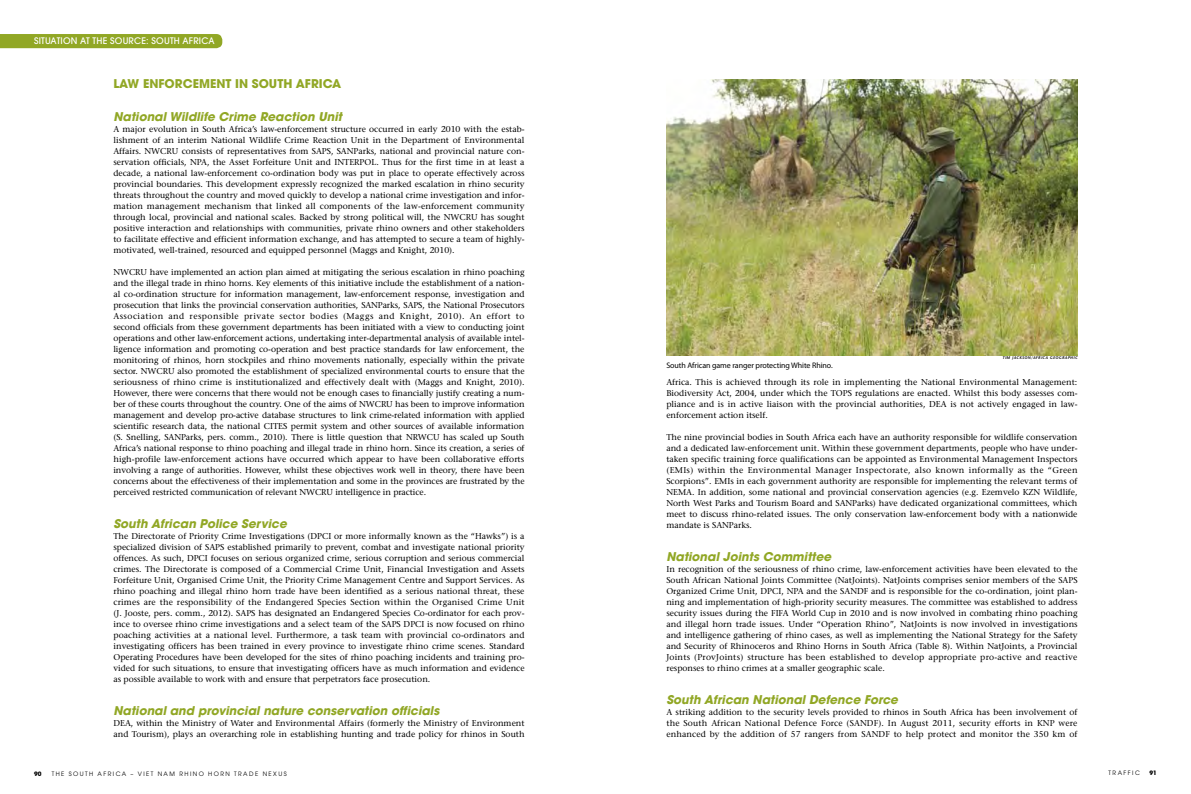
<style>
.page{position:relative;width:1191px;height:794px;background:#fff}
.page>*{position:absolute;margin:0;border:0;box-sizing:border-box;transform-origin:0 0}
.t1{font:italic 700 12px "Avant Garde";color:#91a725}
.t2{font:700 12px "Avant Garde";color:#91a725}
.t3{font:500 9px "Avant Garde";letter-spacing:.02em;color:#fff}
.t4{font:8.5px/11px "Stone Serif";color:#000;text-align:justify}
.t5{font:8px "Myriad Pro";letter-spacing:-.01em;color:#000}
.t6{font:6px "Avant Garde";letter-spacing:.24em;color:#000}
.t7{font:700 6px "Avant Garde";color:#000}
.t8{font:italic 600 4px "Stone Sans";color:#000}
</style>
<div class="page">
<div style="left:0;top:34px;width:222px;height:14px;background:#91a725"></div>
<img style="left:666px;top:79px;width:411px;height:277px">
<p class="t3" style="left:34px;top:35px;width:182px">SITUATION AT THE SOURCE: SOUTH AFRICA</p>
<h1 class="t2" style="left:113px;top:76px;width:229px">LAW ENFORCEMENT IN SOUTH AFRICA</h1>
<h1 class="t1" style="left:113px;top:109px;width:230px">National Wildlife Crime Reaction Unit</h1>
<p class="t4" style="left:113px;top:123px;width:413px">A major evolution in South Africa’s law-enforcement structure occurred in early 2010 with the estab&shy;lishment of an interim National Wildlife Crime Reaction Unit in the Department of Environmental Affairs. NWCRU consists of representatives from SAPS, SANParks, national and provincial nature con&shy;servation officials, NPA, the Asset Forfeiture Unit and INTERPOL. Thus for the first time in at least a decade, a national law-enforcement co-ordination body was put in place to operate effectively across provincial boundaries. This development expressly recognized the marked escalation in rhino security threats throughout the country and moved quickly to develop a national crime investigation and infor&shy;mation management mechanism that linked all components of the law-enforcement community through local, provincial and national scales. Backed by strong political will, the NWCRU has sought positive interaction and relationships with communities, private rhino owners and other stakeholders to facilitate effective and efficient information exchange, and has attempted to secure a team of highly&shy;motivated, well-trained, resourced and equipped personnel (Maggs and Knight, 2010).</p>
<p class="t4" style="left:113px;top:266px;width:413px">NWCRU have implemented an action plan aimed at mitigating the serious escalation in rhino poaching and the illegal trade in rhino horns. Key elements of this initiative include the establishment of a nation&shy;al co-ordination structure for information management, law-enforcement response, investigation and prosecution that links the provincial conservation authorities, SANParks, SAPS, the National Prosecutors Association and responsible private sector bodies (Maggs and Knight, 2010). An effort to second officials from these government departments has been initiated with a view to conducting joint operations and other law-enforcement actions, undertaking inter-departmental analysis of available intel&shy;ligence information and promoting co-operation and best practice standards for law enforcement, the monitoring of rhinos, horn stockpiles and rhino movements nationally, especially within the private sector. NWCRU also promoted the establishment of specialized environmental courts to ensure that the seriousness of rhino crime is institutionalized and effectively dealt with (Maggs and Knight, 2010).<br>However, there were concerns that there would not be enough cases to financially justify creating a num&shy;ber of these courts throughout the country. One of the aims of NWCRU has been to improve information management and develop pro-active database structures to link crime-related information with applied scientific research data, the national CITES permit system and other sources of available information (S. Snelling, SANParks, pers. comm., 2010). There is little question that NRWCU has scaled up South Africa’s national response to rhino poaching and illegal trade in rhino horn. Since its creation, a series of high-profile law-enforcement actions have occurred which appear to have been collaborative efforts involving a range of authorities. However, whilst these objectives work well in theory, there have been concerns about the effectiveness of their implementation and some in the provinces are frustrated by the perceived restricted communication of relevant NWCRU intelligence in practice.</p>
<h1 class="t1" style="left:113px;top:516px;width:175px">South African Police Service</h1>
<p class="t4" style="left:113px;top:530px;width:413px">The Directorate of Priority Crime Investigations (DPCI or more informally known as the “Hawks”) is a specialized division of SAPS established primarily to prevent, combat and investigate national priority offences. As such, DPCI focuses on serious organized crime, serious corruption and serious commercial crimes. The Directorate is composed of a Commercial Crime Unit, Financial Investigation and Assets Forfeiture Unit, Organised Crime Unit, the Priority Crime Management Centre and Support Services. As rhino poaching and illegal rhino horn trade have been identified as a serious national threat, these crimes are the responsibility of the Endangered Species Section within the Organised Crime Unit (J. Jooste, pers. comm., 2012). SAPS has designated an Endangered Species Co-ordinator for each prov&shy;ince to oversee rhino crime investigations and a select team of the SAPS DPCI is now focused on rhino poaching activities at a national level. Furthermore, a task team with provincial co-ordinators and investigating officers has been trained in every province to investigate rhino crime scenes. Standard Operating Procedures have been developed for the sites of rhino poaching incidents and training pro&shy;vided for such situations, to ensure that investigating officers have as much information and evidence as possible available to work with and ensure that perpetrators face prosecution.</p>
<h1 class="t1" style="left:113px;top:703px;width:327px">National and provincial nature conservation officials</h1>
<p class="t4" style="left:113px;top:717px;width:413px">DEA, within the Ministry of Water and Environmental Affairs (formerly the Ministry of Environment and Tourism), plays an overarching role in establishing hunting and trade policy for rhinos in South</p>
<p class="t5" style="left:666px;top:360px;width:168px">South African game ranger protecting White Rhino.</p>
<p class="t8" style="left:1002px;top:355px;width:4px">TIM</p>
<p class="t8" style="left:1012px;top:355px;width:14px">JAC KSON</p>
<p class="t8" style="left:1031px;top:355px;width:6px">/AFRICA</p>
<p class="t8" style="left:1049px;top:355px;width:4px">GEOGRAPHIC</p>
<p class="t4" style="left:666px;top:376px;width:413px">Africa. This is achieved through its role in implementing the National Environmental Management:<br>Biodiversity Act, 2004, under which the TOPS regulations are enacted. Whilst this body assesses com&shy;pliance and is in active liaison with the provincial authorities, DEA is not actively engaged in law&shy;enforcement action itself.</p>
<p class="t4" style="left:666px;top:431px;width:413px">The nine provincial bodies in South Africa each have an authority responsible for wildlife conservation and a dedicated law-enforcement unit. Within these government departments, people who have under&shy;taken specific training force qualifications can be appointed as Environmental Management Inspectors (EMIs) within the Environmental Manager Inspectorate, also known informally as the “Green Scorpions”. EMIs in each government authority are responsible for implementing the relevant terms of NEMA. In addition, some national and provincial conservation agencies (e.g. Ezemvelo KZN Wildlife, North West Parks and Tourism Board and SANParks) have dedicated organizational committees, which meet to discuss rhino-related issues. The only conservation law-enforcement body with a nationwide mandate is SANParks.</p>
<h1 class="t1" style="left:666px;top:549px;width:166px">National Joints Committee</h1>
<p class="t4" style="left:666px;top:563px;width:413px">In recognition of the seriousness of rhino crime, law-enforcement activities have been elevated to the South African National Joints Committee (NatJoints). NatJoints comprises senior members of the SAPS Organized Crime Unit, DPCI, NPA and the SANDF and is responsible for the co-ordination, joint plan&shy;ning and implementation of high-priority security measures. The committee was established to address security issues during the FIFA World Cup in 2010 and is now involved in combating rhino poaching and illegal horn trade issues. Under “Operation Rhino”, NatJoints is now involved in investigations and intelligence gathering of rhino cases, as well as implementing the National Strategy for the Safety and Security of Rhinoceros and Rhino Horns in South Africa (Table 8). Within NatJoints, a Provincial Joints (ProvJoints) structure has been established to develop appropriate pro-active and reactive responses to rhino crimes at a smaller geographic scale.</p>
<h1 class="t1" style="left:666px;top:692px;width:233px">South African National Defence Force</h1>
<p class="t4" style="left:666px;top:706px;width:413px">A striking addition to the security levels provided to rhinos in South Africa has been involvement of the South African National Defence Force (SANDF). In August 2011, security efforts in KNP were enhanced by the addition of 57 rangers from SANDF to help protect and monitor the 350 km of</p>
<p class="t7" style="left:34px;top:769px;width:9px">90</p>
<p class="t6" style="left:52px;top:770px;width:236px">THE SOUTH AFRICA – VIET NAM RHINO HORN TRADE NEXUS</p>
<p class="t6" style="left:1108px;top:769px;width:33px">TRAFFIC</p>
<p class="t7" style="left:1149px;top:769px;width:9px">91</p>
</div>
